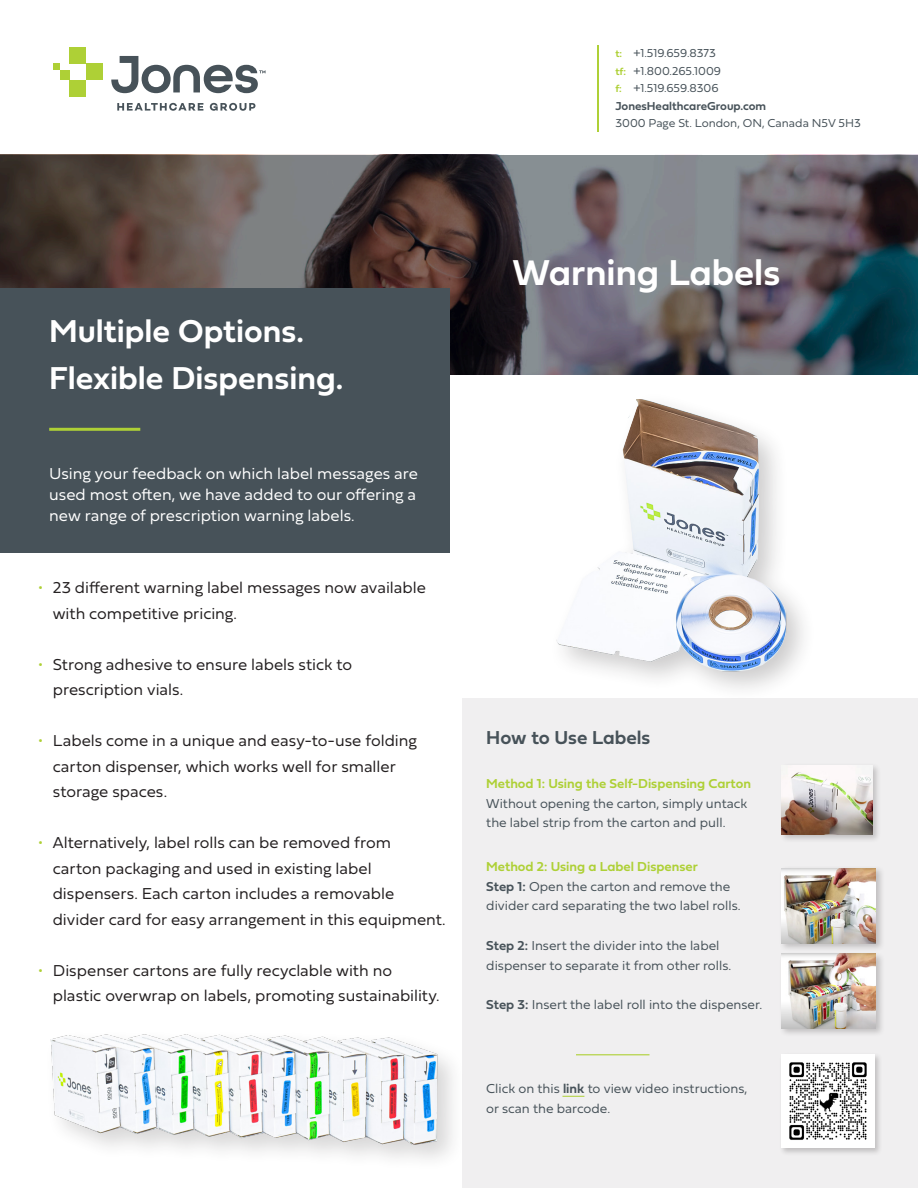
<style>
.page{position:relative;width:918px;height:1188px;background:#fff}
.page>*{position:absolute;margin:0;border:0;box-sizing:border-box;transform-origin:0 0}
.t1{font:37.5px "Fieldwork Geo Demibold";color:#fff}
.t2{font:33px "Fieldwork Geo Demibold";color:#fff}
.t3{font:19.5px "Fieldwork Geo Demibold";letter-spacing:-.005em;color:#475259}
.t4{font:16.5px/25.5px "Fieldwork Hum Light";color:#231f20}
.t5{font:16.5px/21px "Fieldwork Hum Light";color:#fff;text-align:justify}
.t6{font:13.5px/19.5px "Fieldwork Hum Light";color:#475259}
.t7{font:12px/17.4px "Fieldwork Hum Light";color:#475259}
.s1{font-family:"Fieldwork Geo Demibold";font-size:10.5px;color:#aed036}
.s2{font-family:"Fieldwork Geo Demibold"}
.s3{color:#aed036}
.s4{font-family:"Fieldwork Geo Demibold";color:#aed036}
</style>
<div class="page">
<div style="left:463px;top:698px;width:455px;height:490px;background:#f0eff0"></div>
<hr style="left:597px;top:45px;width:1px;height:87px;background:#aed036">
<svg style="left:0;top:155px;width:918px;height:219px;background:#585558"></svg>
<div style="left:69px;top:47px;width:17px;height:16px;background:#aed036"></div>
<div style="left:86px;top:63px;width:16px;height:17px;background:#aed036"></div>
<div style="left:60px;top:70px;width:9px;height:10px;background:#aed036"></div>
<div style="left:53px;top:63px;width:7px;height:7px;background:#aed036"></div>
<div style="left:69px;top:80px;width:17px;height:16px;background:#aed036"></div>
<svg style="left:117px;top:103px;width:86px;height:8px"></svg>
<svg style="left:210px;top:103px;width:45px;height:8px"></svg>
<svg style="left:111px;top:56px;width:155px;height:37px"></svg>
<div style="left:0;top:288px;width:450px;height:264px;background:#475259"></div>
<div style="left:548px;top:391px;width:269px;height:311px;background:#231f20;opacity:.23"></div>
<img style="left:548px;top:400px;width:269px;height:291px">
<img style="left:50px;top:999px;width:413px;height:174px">
<div style="left:779px;top:763px;width:103px;height:80px;background:#231f20;opacity:.23"></div>
<img style="left:782px;top:766px;width:91px;height:69px">
<div style="left:780px;top:866px;width:105px;height:86px;background:#231f20;opacity:.23"></div>
<img style="left:782px;top:868px;width:94px;height:75px">
<div style="left:780px;top:951px;width:105px;height:86px;background:#231f20;opacity:.23"></div>
<img style="left:782px;top:954px;width:94px;height:74px">
<hr style="left:49px;top:428px;width:91px;height:3px;background:#aed036">
<svg style="left:562px;top:1096px;width:22px;height:1px"></svg>
<hr style="left:576px;top:1054px;width:74px;height:1px;background:#aed036">
<div style="left:779px;top:1052px;width:104px;height:104px;background:#231f20;opacity:.23"></div>
<img style="left:781px;top:1054px;width:94px;height:94px">
<p class="t7" style="left:615px;top:44px;width:247px"><span class="s1">t:</span> +1.519.659.8373<br><span class="s1">tf:</span> +1.800.265.1009<br><span class="s1">f:</span> +1.519.659.8306<br><span class="s2">JonesHealthcareGroup.com<br></span>3000 Page St. London, ON, Canada N5V 5H3</p>
<p class="t2" style="left:49px;top:305px;width:256px">Multiple Options.</p>
<p class="t2" style="left:49px;top:352px;width:296px">Flexible Dispensing.</p>
<p class="t5" style="left:49px;top:463px;width:370px">Using your feedback on which label messages are used most often, we have added to our offering a new range of prescription warning labels.</p>
<p class="t4" style="left:53px;top:574px;width:375px;text-indent:-15px"><span class="s3">•</span> 23 different warning label messages now available with competitive pricing.</p>
<p class="t4" style="left:53px;top:650px;width:301px;text-indent:-15px"><span class="s3">•</span> Strong adhesive to ensure labels stick to prescription vials.</p>
<p class="t4" style="left:53px;top:727px;width:366px;text-indent:-15px"><span class="s3">•</span> Labels come in a unique and easy-to-use folding carton dispenser, which works well for smaller storage spaces.</p>
<p class="t4" style="left:53px;top:829px;width:394px;text-indent:-15px"><span class="s3">•</span> Alternatively, label rolls can be removed from<br>carton packaging and used in existing label dispensers. Each carton includes a removable divider card for easy arrangement in this equipment.</p>
<p class="t4" style="left:53px;top:956px;width:388px;text-indent:-15px"><span class="s3">•</span> Dispenser cartons are fully recyclable with no plastic overwrap on labels, promoting sustainability.</p>
<p class="t1" style="left:512px;top:243px;width:269px">Warning Labels</p>
<p class="t3" style="left:486px;top:722px;width:166px">How to Use Labels</p>
<p class="t6" style="left:486px;top:773px;width:266px"><span class="s4">Method 1: Using the Self-Dispensing Carton<br></span>Without opening the carton, simply untack the label strip from the carton and pull.</p>
<p class="t6" style="left:486px;top:857px;width:256px"><span class="s4">Method 2: Using a Label Dispenser<br></span><span class="s2">Step 1:</span> Open the carton and remove the divider card separating the two label rolls.</p>
<p class="t6" style="left:486px;top:935px;width:246px"><span class="s2">Step 2:</span> Insert the divider into the label dispenser to separate it from other rolls.</p>
<p class="t6" style="left:486px;top:995px;width:277px"><span class="s2">Step 3:</span> Insert the label roll into the dispenser.</p>
<p class="t6" style="left:486px;top:1079px;width:263px">Click on this <span class="s2">link</span> to view video instructions, or scan the barcode.</p>
</div>
